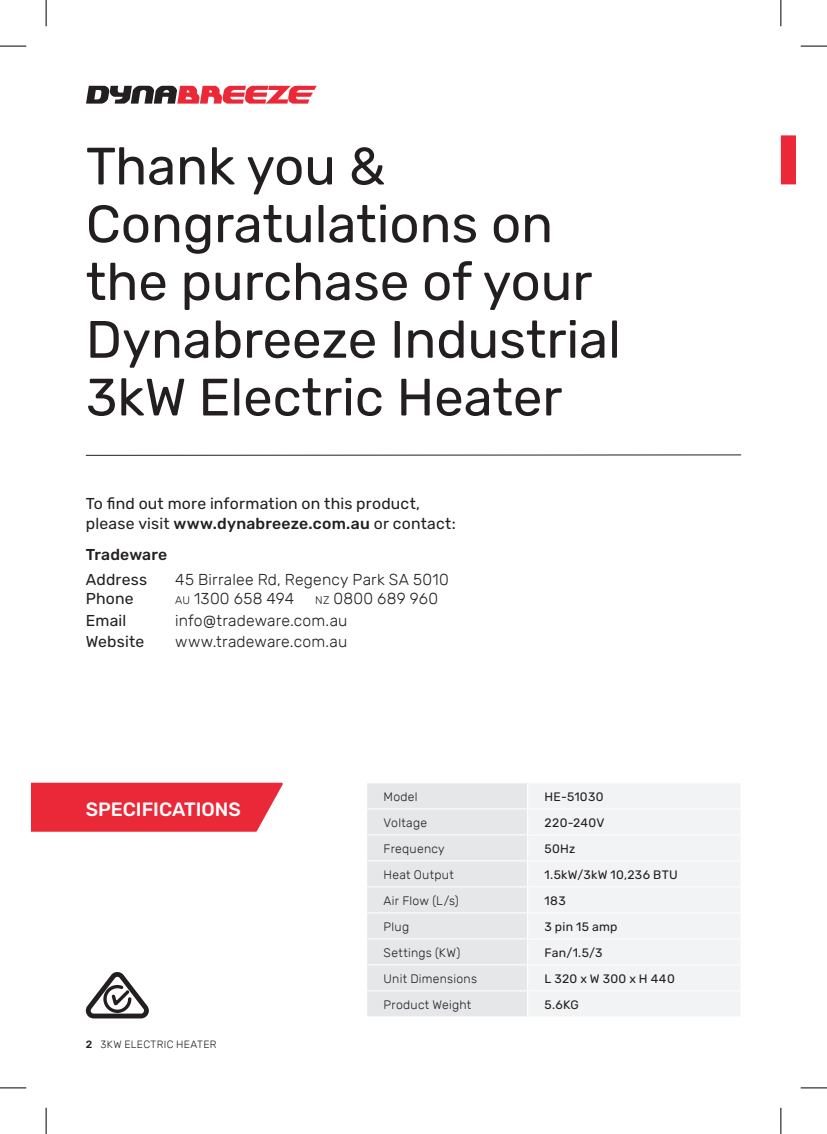
<style>
.page{position:relative;width:827px;height:1134px;background:#fff}
.page>*{position:absolute;margin:0;border:0;box-sizing:border-box;transform-origin:0 0}
.t1{font:52.5px/57.8px "Rubik";color:#231f20}
.t2{font:500 19.25px "Rubik";color:#fff}
.t3{font:15.75px/19.2px "Rubik";letter-spacing:.01em;color:#231f20}
.t4{font:300 15.75px "Rubik";letter-spacing:.01em;color:#231f20}
.t5{font:300 15.75px "Rubik";letter-spacing:.015em;color:#231f20}
.t6{font:500 15.75px "Rubik";letter-spacing:.01em;color:#231f20}
.t7{font:300 12.25px "Rubik";letter-spacing:.02em;color:#231f20}
.t8{font:12.25px "Rubik";letter-spacing:.025em;color:#231f20}
.t9{font:300 10.5px "Rubik";letter-spacing:.025em;color:#231f20}
.s1{font-weight:500}
.s2{font-size:11.03px}
</style>
<div class="page">
<svg style="left:86px;top:86px;width:230px;height:18px"></svg>
<hr style="left:86px;top:454px;width:655px;height:2px;background:#231f20">
<svg style="left:780px;top:135px;width:15px;height:49px"></svg>
<div style="left:31px;top:783px;width:252px;height:49px;background:#eb2837"></div>
<div style="left:367px;top:784px;width:160px;height:232px;background:#e6e7e9"></div>
<div style="left:528px;top:784px;width:212px;height:232px;background:#f2f3f4"></div>
<hr style="left:366px;top:809px;width:161px;height:1px;background:#fff">
<hr style="left:527px;top:809px;width:214px;height:1px;background:#fff">
<hr style="left:366px;top:835px;width:161px;height:1px;background:#fff">
<hr style="left:527px;top:835px;width:214px;height:1px;background:#fff">
<hr style="left:366px;top:861px;width:161px;height:1px;background:#fff">
<hr style="left:527px;top:861px;width:214px;height:1px;background:#fff">
<hr style="left:366px;top:887px;width:161px;height:1px;background:#fff">
<hr style="left:527px;top:887px;width:214px;height:1px;background:#fff">
<hr style="left:366px;top:913px;width:161px;height:1px;background:#fff">
<hr style="left:527px;top:913px;width:214px;height:1px;background:#fff">
<hr style="left:366px;top:939px;width:161px;height:1px;background:#fff">
<hr style="left:527px;top:939px;width:214px;height:1px;background:#fff">
<hr style="left:366px;top:965px;width:161px;height:1px;background:#fff">
<hr style="left:527px;top:965px;width:214px;height:1px;background:#fff">
<hr style="left:366px;top:991px;width:161px;height:1px;background:#fff">
<hr style="left:527px;top:991px;width:214px;height:1px;background:#fff">
<svg style="left:86px;top:972px;width:63px;height:46px"></svg>
<svg style="left:0;top:46px;width:26px;height:1px"></svg>
<svg style="left:800px;top:46px;width:26px;height:1px"></svg>
<svg style="left:0;top:1088px;width:26px;height:1px"></svg>
<svg style="left:800px;top:1088px;width:26px;height:1px"></svg>
<svg style="left:46px;top:0;width:1px;height:26px"></svg>
<svg style="left:46px;top:1108px;width:1px;height:26px"></svg>
<svg style="left:780px;top:0;width:1px;height:26px"></svg>
<svg style="left:780px;top:1108px;width:1px;height:26px"></svg>
<h1 class="t1" style="left:86px;top:139px;width:536px">Thank you &amp;<br>Congratulations on the purchase of your<br>Dynabreeze Industrial<br>3kW Electric Heater</h1>
<p class="t3" style="left:86px;top:495px;width:371px">To find out more information on this product, please visit <span class="s1">www.dynabreeze.com.au</span> or contact:</p>
<p class="t6" style="left:86px;top:546px;width:83px">Tradeware</p>
<p class="t3" style="left:86px;top:570px;width:63px">Address</p>
<p class="t4" style="left:175px;top:570px;width:275px">45 Birralee Rd, Regency Park SA 5010</p>
<p class="t3" style="left:86px;top:589px;width:49px">Phone</p>
<p class="t5" style="left:175px;top:590px;width:120px"><span class="s2">AU</span> 1300 658 494</p>
<p class="t5" style="left:315px;top:590px;width:124px"><span class="s2">NZ</span> 0800 689 960</p>
<p class="t3" style="left:86px;top:611px;width:42px">Email</p>
<p class="t4" style="left:175px;top:611px;width:174px">info@tradeware.com.au</p>
<p class="t3" style="left:86px;top:633px;width:60px">Website</p>
<p class="t4" style="left:175px;top:633px;width:174px">www.tradeware.com.au</p>
<p class="t2" style="left:86px;top:798px;width:156px">SPECIFICATIONS</p>
<p class="t9" style="left:86px;top:1039px;width:132px"><span class="s1">2</span> 3KW ELECTRIC HEATER</p>
<p class="t7" style="left:383px;top:790px;width:35px">Model</p>
<p class="t8" style="left:544px;top:790px;width:60px">HE-51030</p>
<p class="t7" style="left:383px;top:816px;width:45px">Voltage</p>
<p class="t8" style="left:544px;top:816px;width:61px">220-240V</p>
<p class="t7" style="left:383px;top:842px;width:63px">Frequency</p>
<p class="t8" style="left:544px;top:842px;width:32px">50Hz</p>
<p class="t7" style="left:383px;top:868px;width:72px">Heat Output</p>
<p class="t8" style="left:544px;top:868px;width:135px">1.5kW/3kW 10,236 BTU</p>
<p class="t7" style="left:383px;top:894px;width:76px">Air Flow (L/s)</p>
<p class="t8" style="left:544px;top:894px;width:23px">183</p>
<p class="t7" style="left:383px;top:920px;width:27px">Plug</p>
<p class="t8" style="left:544px;top:920px;width:74px">3 pin 15 amp</p>
<p class="t7" style="left:383px;top:946px;width:78px">Settings (KW)</p>
<p class="t8" style="left:544px;top:946px;width:59px">Fan/1.5/3</p>
<p class="t7" style="left:383px;top:972px;width:95px">Unit Dimensions</p>
<p class="t8" style="left:544px;top:972px;width:132px">L 320 x W 300 x H 440</p>
<p class="t7" style="left:383px;top:998px;width:89px">Product Weight</p>
<p class="t8" style="left:544px;top:998px;width:36px">5.6KG</p>
</div>
